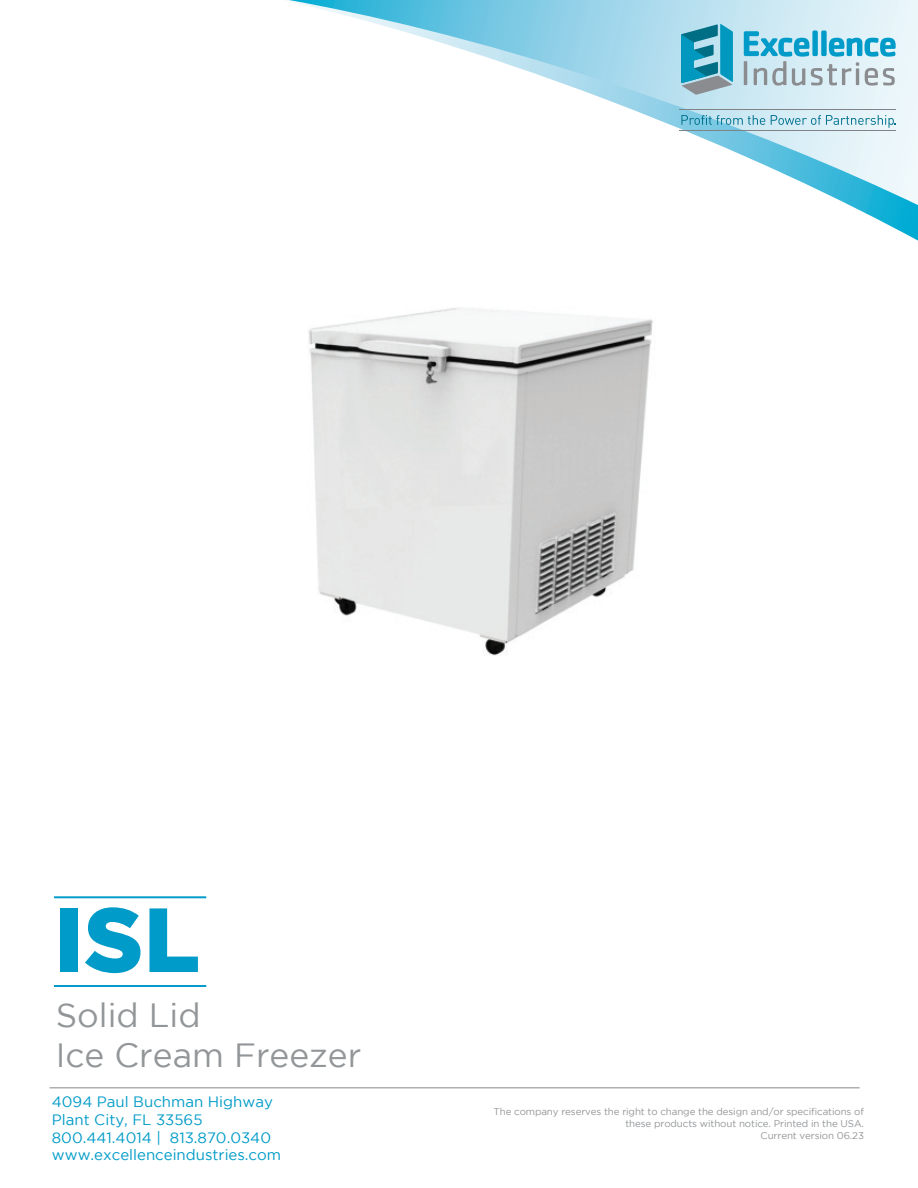
<style>
.page{position:relative;width:918px;height:1188px;background:#fff}
.page>*{position:absolute;margin:0;border:0;box-sizing:border-box;transform-origin:0 0}
.t1{font:900 90.9px "Gotham";color:#009bc8}
.t2{font:33.6px/40.2px "Gotham";color:#939698}
.t3{font:15px/18px "Gotham";color:#009bc8}
.t4{font:9.75px/12px "Gotham";letter-spacing:-.01em;color:#939598;text-align:right}
</style>
<div class="page">
<svg style="left:286px;top:0;width:632px;height:241px"></svg>
<svg style="left:289px;top:0;width:629px;height:205px"></svg>
<img style="left:308px;top:308px;width:345px;height:348px">
<hr style="left:50px;top:1087px;width:810px;height:1px;background:#939598">
<hr style="left:54px;top:896px;width:152px;height:2px;background:#009bc8">
<hr style="left:54px;top:985px;width:152px;height:2px;background:#009bc8">
<svg style="left:744px;top:30px;width:152px;height:56px;background:#9ecede"></svg>
<svg style="left:681px;top:24px;width:52px;height:71px;background:#4ea5bc"></svg>
<svg style="left:681px;top:115px;width:84px;height:10px"></svg>
<svg style="left:771px;top:115px;width:125px;height:13px;background:#b8dae5"></svg>
<hr style="left:680px;top:110px;width:216px;height:1px;background:#808285">
<hr style="left:680px;top:130px;width:216px;height:1px;background:#808285">
<h1 class="t1" style="left:54px;top:887px;width:147px">ISL</h1>
<h2 class="t2" style="left:56px;top:994px;width:307px">Solid Lid<br>Ice Cream Freezer</h2>
<h3 class="t3" style="left:52px;top:1092px;width:223px">4094 Paul Buchman Highway<br>Plant City, FL 33565<br>800.441.4014 | 813.870.0340</h3>
<p class="t4" style="left:494px;top:1105px;width:372px">The company reserves the right to change the design and/or specifications of these products without notice. Printed in the USA.<br>Current version 06.23</p>
<h3 class="t3" style="left:52px;top:1145px;width:231px">www.excellenceindustries.com</h3>
</div>
